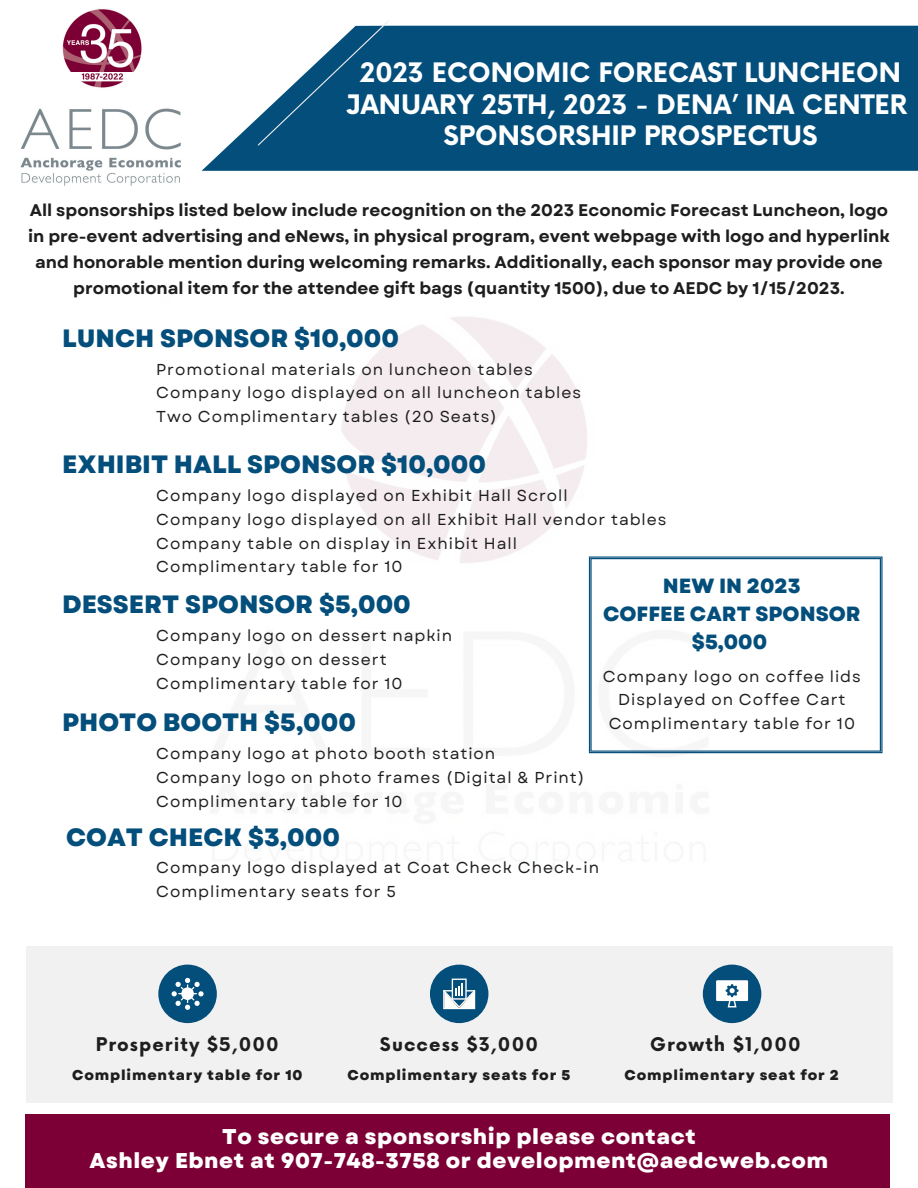
<style>
.page{position:relative;width:918px;height:1188px;background:#fff}
.page>*{position:absolute;margin:0;border:0;box-sizing:border-box;transform-origin:0 0}
.t1{font:700 26.1px/31px "Now";color:#fff;text-align:center}
.t2{font:800 25.05px "Garet";color:#034e7b}
.t3{font:800 21.3px/24.8px "Garet";letter-spacing:.025em;color:#fff;text-align:center}
.t4{font:800 20.55px/28.2px "Garet";color:#034e7b;text-align:center}
.t5{font:700 18.45px "Now";letter-spacing:.06em;color:#1e1e1e}
.t6{font:700 16.8px/25.8px "Garet";color:#1e1e1e;text-align:center}
.t7{font:15.75px/23.7px "Garet";letter-spacing:.06em;color:#1e1e1e}
.t8{font:800 14.25px "Garet";letter-spacing:.06em;color:#1e1e1e}
</style>
<div class="page">
<div style="left:25px;top:1115px;width:865px;height:73px;background:#7c0035"></div>
<div style="left:26px;top:946px;width:866px;height:156px;background:#f1f1f1"></div>
<div style="left:158px;top:965px;width:59px;height:58px;background:#034e7b;border-radius:50%"></div>
<svg style="left:172px;top:978px;width:32px;height:32px"></svg>
<svg style="left:202px;top:26px;width:716px;height:145px;background:#165b84"></svg>
<div style="left:430px;top:965px;width:58px;height:58px;background:#034e7b;border-radius:50%"></div>
<svg style="left:443px;top:979px;width:32px;height:30px"></svg>
<div style="left:703px;top:965px;width:58px;height:58px;background:#034e7b;border-radius:50%"></div>
<svg style="left:716px;top:980px;width:32px;height:27px"></svg>
<svg style="left:257px;top:21px;width:133px;height:126px"></svg>
<img style="left:20px;top:8px;width:161px;height:178px">
<svg style="left:589px;top:557px;width:294px;height:196px"></svg>
<h1 class="t1" style="left:346px;top:59px;width:563px">2023 ECONOMIC FORECAST LUNCHEON<br>JANUARY 25TH, 2023 - DENA’ INA CENTER<br>SPONSORSHIP PROSPECTUS</h1>
<p class="t6" style="left:28px;top:197px;width:863px">All sponsorships listed below include recognition on the 2023 Economic Forecast Luncheon, logo in pre-event advertising and eNews, in physical program, event webpage with logo and hyperlink and honorable mention during welcoming remarks. Additionally, each sponsor may provide one promotional item for the attendee gift bags (quantity 1500), due to AEDC by 1/15/2023.</p>
<h2 class="t2" style="left:62px;top:320px;width:338px">LUNCH SPONSOR $10,000</h2>
<p class="t7" style="left:156px;top:357px;width:426px">Promotional materials on luncheon tables<br>Company logo displayed on all luncheon tables<br>Two Complimentary tables (20 Seats)</p>
<h2 class="t2" style="left:62px;top:446px;width:425px">EXHIBIT HALL SPONSOR $10,000</h2>
<p class="t7" style="left:156px;top:484px;width:512px">Company logo displayed on Exhibit Hall Scroll<br>Company logo displayed on all Exhibit Hall vendor tables Company table on display in Exhibit Hall<br>Complimentary table for 10</p>
<h2 class="t2" style="left:62px;top:586px;width:350px">DESSERT SPONSOR $5,000</h2>
<p class="t7" style="left:156px;top:624px;width:297px">Company logo on dessert napkin<br>Company logo on dessert<br>Complimentary table for 10</p>
<h2 class="t2" style="left:62px;top:704px;width:295px">PHOTO BOOTH $5,000</h2>
<h3 class="t4" style="left:603px;top:571px;width:259px">NEW IN 2023<br>COFFEE CART SPONSOR $5,000</h3>
<p class="t7" style="left:603px;top:664px;width:259px;text-align:center">Company logo on coffee lids<br>Displayed on Coffee Cart<br>Complimentary table for 10</p>
<p class="t7" style="left:156px;top:742px;width:430px">Company logo at photo booth station<br>Company logo on photo frames (Digital &amp; Print)<br>Complimentary table for 10</p>
<h2 class="t2" style="left:66px;top:819px;width:275px">COAT CHECK $3,000</h2>
<p class="t7" style="left:156px;top:856px;width:444px">Company logo displayed at Coat Check Check-in<br>Complimentary seats for 5</p>
<p class="t5" style="left:96px;top:1035px;width:185px">Prosperity $5,000</p>
<p class="t5" style="left:380px;top:1035px;width:160px">Success $3,000</p>
<p class="t8" style="left:348px;top:1065px;width:224px">Complimentary seats for 5</p>
<p class="t8" style="left:72px;top:1065px;width:232px">Complimentary table for 10</p>
<p class="t5" style="left:650px;top:1035px;width:152px">Growth $1,000</p>
<p class="t8" style="left:625px;top:1065px;width:216px">Complimentary seat for 2</p>
<h3 class="t3" style="left:90px;top:1124px;width:740px">To secure a sponsorship please contact<br>Ashley Ebnet at 907-748-3758 or development@aedcweb.com</h3>
</div>
